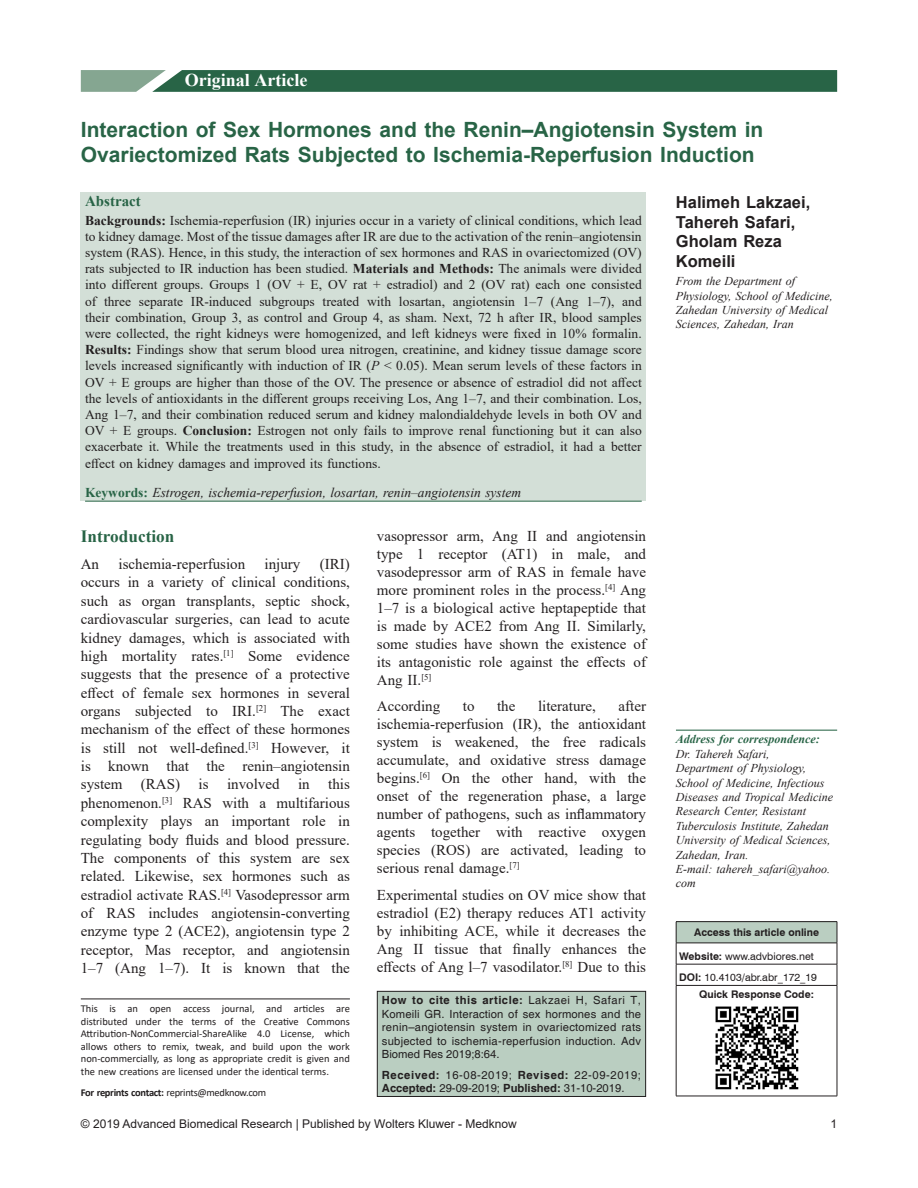
<style>
.page{position:relative;width:918px;height:1188px;background:#fff}
.page>*{position:absolute;margin:0;border:0;box-sizing:border-box;transform-origin:0 0}
.AT{font:700 21px/25.2px "Arial";color:#286446}
.AH{font:700 18px "Times New Roman";color:#fff}
.t1{font:700 17.25px "Times New Roman";color:#286446}
.AU{font:700 16.5px/19.5px "Arial";color:#231f20}
.TX{font:15px/18.3px "Times New Roman";color:#231f20;text-align:justify}
.ABSH{font:700 15px "Times New Roman";color:#286446}
.ABS{font:13.5px/16.2px "Times New Roman";color:#231f20;text-align:justify}
.KWD{font:italic 13.5px "Times New Roman";color:#231f20}
.ADD{font:italic 12px/14.4px "Times New Roman";color:#231f20}
.AFF{font:italic 12px/14.4px "Times New Roman";color:#231f20}
.t2{font:12px "Arial";color:#231f20}
.HTC{font:11.25px/13.5px "Helvetica";letter-spacing:.02em;color:#231f20;text-align:justify}
.HIS{font:11.25px/12.6px "Helvetica";letter-spacing:.025em;color:#231f20}
.OS{font:10.5px/12.6px "Calibri";color:#211d1e;text-align:justify}
.OS-2{font:10.5px "Calibri";letter-spacing:-.03em;color:#211d1e}
.DOI{font:10.5px "Swiss 721 BT";color:#231f20}
.Website{font:10.5px "Swiss 721 BT";color:#231f20}
.ATAO{font:700 10.5px "Swiss 721 BT";color:#231f20}
.QRC{font:700 10.5px "Swiss 721 BT";color:#231f20}
.s1{font-weight:700}
.s2{font-style:italic}
.s3{font-weight:700;font-style:normal;color:#286446}
.s4{font-weight:700;color:#286446}
</style>
<div class="page">
<hr style="left:676px;top:730px;width:161px;height:1px;background:#286446">
<div style="left:81px;top:192px;width:565px;height:309px;background:#d3dfd7"></div>
<hr style="left:85px;top:501px;width:557px;height:1px;background:#286446">
<svg style="left:81px;top:70px;width:756px;height:22px;background:#376e52"></svg>
<div style="left:377px;top:991px;width:269px;height:105px;background:#bacec1"></div>
<div style="left:377px;top:991px;width:269px;height:106px;border:1px solid #231f20"></div>
<div style="left:676px;top:922px;width:161px;height:21px;background:#bacec1"></div>
<hr style="left:676px;top:943px;width:161px;height:1px;background:#231f20">
<hr style="left:676px;top:964px;width:161px;height:1px;background:#231f20">
<hr style="left:676px;top:985px;width:161px;height:1px;background:#231f20">
<hr style="left:676px;top:921px;width:161px;height:1px;background:#231f20">
<svg style="left:676px;top:922px;width:1px;height:63px"></svg>
<svg style="left:837px;top:922px;width:1px;height:63px"></svg>
<hr style="left:676px;top:986px;width:1px;height:110px;background:#231f20">
<hr style="left:837px;top:986px;width:1px;height:110px;background:#231f20">
<hr style="left:676px;top:1096px;width:161px;height:1px;background:#231f20">
<img style="left:715px;top:1006px;width:84px;height:84px">
<hr style="left:81px;top:999px;width:269px;height:1px;background:#231f20">
<p class="AH" style="left:185px;top:67px;width:124px">Original Article</p>
<p class="AT" style="left:81px;top:117px;width:684px">Interaction of Sex Hormones and the Renin–Angiotensin System in<br>Ovariectomized Rats Subjected to Ischemia‑Reperfusion Induction</p>
<p class="ABSH" style="left:85px;top:190px;width:57px">Abstract</p>
<p class="ABS" style="left:85px;top:212px;width:558px"><span class="s1">Backgrounds:</span> Ischemia‑reperfusion (IR) injuries occur in a variety of clinical conditions, which lead to kidney damage. Most of the tissue damages after IR are due to the activation of the renin–angiotensin system (RAS). Hence, in this study, the interaction of sex hormones and RAS in ovariectomized (OV) rats subjected to IR induction has been studied. <span class="s1">Materials and Methods:</span> The animals were divided into different groups. Groups 1 (OV + E, OV rat + estradiol) and 2 (OV rat) each one consisted of three separate IR‑induced subgroups treated with losartan, angiotensin 1–7 (Ang 1–7), and their combination, Group 3, as control and Group 4, as sham. Next, 72 h after IR, blood samples were collected, the right kidneys were homogenized, and left kidneys were fixed in 10% formalin.<br><span class="s1">Results:</span> Findings show that serum blood urea nitrogen, creatinine, and kidney tissue damage score levels increased significantly with induction of IR (<span class="s2">P</span> &lt; 0.05). Mean serum levels of these factors in OV + E groups are higher than those of the OV. The presence or absence of estradiol did not affect the levels of antioxidants in the different groups receiving Los, Ang 1–7, and their combination. Los, Ang 1–7, and their combination reduced serum and kidney malondialdehyde levels in both OV and OV + E groups. <span class="s1">Conclusion:</span> Estrogen not only fails to improve renal functioning but it can also exacerbate it. While the treatments used in this study, in the absence of estradiol, it had a better effect on kidney damages and improved its functions.</p>
<p class="KWD" style="left:85px;top:483px;width:438px"><span class="s3">Keywords:</span> Estrogen, ischemia‑reperfusion, losartan, renin–angiotensin system</p>
<h1 class="t1" style="left:81px;top:524px;width:95px">Introduction</h1>
<p class="TX" style="left:81px;top:554px;width:20px">An</p>
<p class="TX" style="left:119px;top:554px;width:128px">ischemia‑reperfusion</p>
<p class="TX" style="left:265px;top:554px;width:37px">injury</p>
<p class="TX" style="left:81px;top:554px;width:271px;text-indent:239px">(IRI) occurs in a variety of clinical conditions, such as organ transplants, septic shock, cardiovascular surgeries, can lead to acute kidney damages, which is associated with high mortality rates.<sup>[1]</sup> Some evidence suggests that the presence of a protective effect of female sex hormones in several organs subjected to IRI.<sup>[2]</sup> The exact mechanism of the effect of these hormones is still not well‑defined.<sup>[3]</sup> However, it is known that the renin–angiotensin system (RAS) is involved in this phenomenon.<sup>[3]</sup> RAS with a multifarious complexity plays an important role in regulating body fluids and blood pressure.<br>The components of this system are sex related. Likewise, sex hormones such as estradiol activate RAS.<sup>[4]</sup> Vasodepressor arm of RAS includes angiotensin‑converting enzyme type 2 (ACE2), angiotensin type 2 receptor, Mas receptor, and angiotensin 1–7 (Ang 1–7). It is known that the</p>
<p class="OS" style="left:81px;top:1002px;width:271px">This is an open access journal, and articles are distributed under the terms of the Creative Commons Attribution‑NonCommercial‑ShareAlike 4.0 License, which allows others to remix, tweak, and build upon the work non‑commercially, as long as appropriate credit is given and the new creations are licensed under the identical terms.</p>
<p class="OS-2" style="left:81px;top:1085px;width:187px"><span class="s1">For reprints contact:</span> reprints@medknow.com</p>
<p class="TX" style="left:377px;top:526px;width:271px">vasopressor arm, Ang II and angiotensin type 1 receptor (AT1) in male, and vasodepressor arm of RAS in female have more prominent roles in the process.<sup>[4]</sup> Ang 1–7 is a biological active heptapeptide that is made by ACE2 from Ang II. Similarly, some studies have shown the existence of its antagonistic role against the effects of Ang II.<sup>[5]</sup></p>
<p class="TX" style="left:377px;top:697px;width:65px">According</p>
<p class="TX" style="left:463px;top:697px;width:13px">to</p>
<p class="TX" style="left:497px;top:697px;width:20px">the</p>
<p class="TX" style="left:538px;top:697px;width:59px">literature,</p>
<p class="TX" style="left:377px;top:697px;width:271px;text-indent:242px">after ischemia‑reperfusion (IR), the antioxidant system is weakened, the free radicals accumulate, and oxidative stress damage begins.<sup>[6]</sup> On the other hand, with the onset of the regeneration phase, a large number of pathogens, such as inflammatory agents together with reactive oxygen species (ROS) are activated, leading to serious renal damage.<sup>[7]</sup></p>
<p class="TX" style="left:377px;top:885px;width:271px">Experimental studies on OV mice show that estradiol (E2) therapy reduces AT1 activity by inhibiting ACE, while it decreases the Ang II tissue that finally enhances the effects of Ang l–7 vasodilator.<sup>[8]</sup> Due to this</p>
<p class="HTC" style="left:382px;top:994px;width:261px"><span class="s1">How to cite this article:</span> Lakzaei H, Safari T, Komeili GR. Interaction of sex hormones and the renin–angiotensin system in ovariectomized rats subjected to ischemia-reperfusion induction. Adv Biomed Res 2019;8:64.</p>
<p class="HIS" style="left:382px;top:1069px;width:261px"><span class="s1">Received:</span> 16-08-2019; <span class="s1">Revised:</span> 22-09-2019;<br><span class="s1">Accepted:</span> 29-09-2019; <span class="s1">Published:</span> 31-10-2019.</p>
<p class="AU" style="left:676px;top:193px;width:136px">Halimeh Lakzaei,<br>Tahereh Safari,<br>Gholam Reza<br>Komeili</p>
<p class="AFF" style="left:676px;top:274px;width:159px">From the Department of<br>Physiology, School of Medicine,<br>Zahedan University of Medical<br>Sciences, Zahedan, Iran</p>
<p class="ADD" style="left:676px;top:732px;width:159px"><span class="s4">Address for correspondence:<br></span>Dr. Tahereh Safari,<br>Department of Physiology,<br>School of Medicine, Infectious<br>Diseases and Tropical Medicine<br>Research Center, Resistant<br>Tuberculosis Institute, Zahedan<br>University of Medical Sciences,<br>Zahedan, Iran.<br>E‑mail: tahereh_safari@yahoo. com</p>
<p class="ATAO" style="left:694px;top:926px;width:126px">Access this article online</p>
<p class="Website" style="left:679px;top:949px;width:136px"><span class="s1">Website:</span> www.advbiores.net</p>
<p class="DOI" style="left:679px;top:970px;width:139px"><span class="s1">DOI:</span> 10.4103/abr.abr_172_19</p>
<p class="QRC" style="left:699px;top:988px;width:116px">Quick Response Code:</p>
<p class="t2" style="left:81px;top:1116px;width:437px">© 2019 Advanced Biomedical Research | Published by Wolters Kluwer - Medknow</p>
<p class="t2" style="left:830px;top:1116px;width:8px">1</p>
</div>
